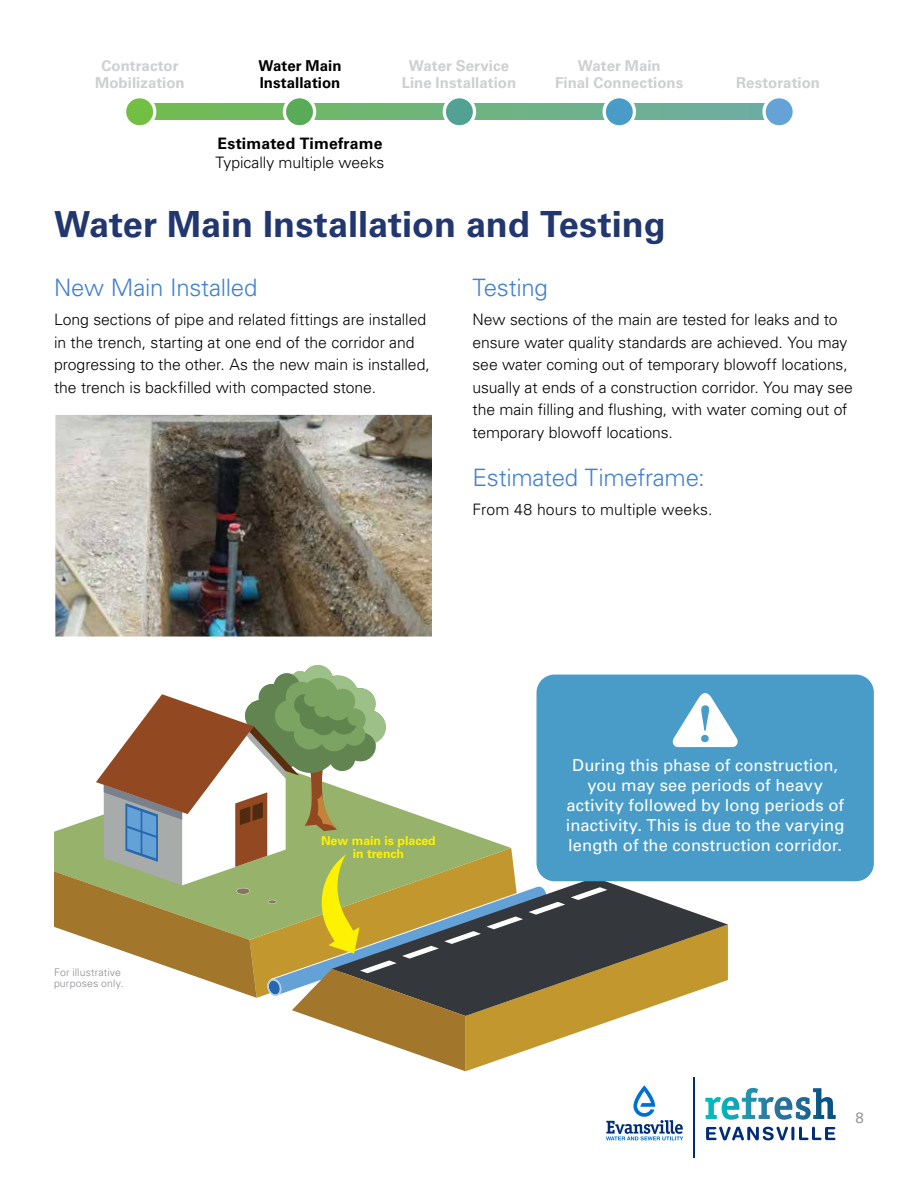
<style>
.page{position:relative;width:918px;height:1188px;background:#fff}
.page>*{position:absolute;margin:0;border:0;box-sizing:border-box;transform-origin:0 0}
.t1{font:700 36px "Univers LT Pro 65";color:#223770}
.t2{font:300 24px "Univers";letter-spacing:-.01em;color:#4381cf}
.t3{font:16.5px/20px "Univers";letter-spacing:.005em;color:#fff;text-align:center}
.t4{font:300 15.75px/22.5px "Univers";letter-spacing:-.005em;color:#000}
.t5{font:700 15.75px "Univers LT Pro 65";letter-spacing:.01em;color:#000}
.t6{font:700 15px/16.5px "Univers LT Pro 65";color:#cdcfd0;text-align:center}
.t7{font:700 15px/16.5px "Univers LT Pro 65";color:#000}
.t8{font:15px "Univers";color:#939598}
.t9{font:700 12.3px/12.3px "Univers LT Pro 65";color:#fff200;text-align:center}
.t10{font:300 10.5px/10.5px "Univers";letter-spacing:.015em;color:#8a8c8e}
</style>
<div class="page">
<svg style="left:706px;top:1127px;width:129px;height:13px"></svg>
<svg style="left:722px;top:1088px;width:114px;height:32px"></svg>
<hr style="left:693px;top:1077px;width:2px;height:81px;background:#002d74">
<svg style="left:606px;top:1085px;width:77px;height:55px"></svg>
<img style="left:55px;top:415px;width:377px;height:222px">
<svg style="left:158px;top:104px;width:603px;height:15px;background:#6fb37c"></svg>
<svg style="left:126px;top:98px;width:32px;height:28px"></svg>
<svg style="left:761px;top:98px;width:32px;height:28px"></svg>
<svg style="left:281px;top:98px;width:37px;height:28px"></svg>
<svg style="left:441px;top:98px;width:37px;height:28px"></svg>
<svg style="left:601px;top:98px;width:37px;height:28px"></svg>
<div style="left:537px;top:675px;width:337px;height:206px;background:#489cc7;border-radius:18px"></div>
<svg style="left:54px;top:665px;width:684px;height:406px"></svg>
<p class="t6" style="left:95px;top:57px;width:91px">Contractor<br>Mobilization</p>
<p class="t7" style="left:259px;top:57px;width:84px">Water Main<br>Installation</p>
<p class="t6" style="left:402px;top:57px;width:116px">Water Service<br>Line Installation</p>
<p class="t6" style="left:555px;top:57px;width:130px">Water Main<br>Final Connections</p>
<p class="t5" style="left:218px;top:132px;width:166px">Estimated Timeframe</p>
<p class="t4" style="left:216px;top:151px;width:170px">Typically multiple weeks</p>
<h1 class="t1" style="left:54px;top:199px;width:613px">Water Main Installation and Testing</h1>
<p class="t6" style="left:736px;top:73px;width:85px">Restoration</p>
<h2 class="t2" style="left:54px;top:273px;width:205px">New Main Installed</h2>
<p class="t4" style="left:54px;top:308px;width:377px">Long sections of pipe and related fittings are installed in the trench, starting at one end of the corridor and progressing to the other. As the new main is installed, the trench is backfilled with compacted stone.</p>
<h2 class="t2" style="left:472px;top:273px;width:77px">Testing</h2>
<p class="t4" style="left:472px;top:308px;width:382px">New sections of the main are tested for leaks and to ensure water quality standards are achieved. You may see water coming out of temporary blowoff locations, usually at ends of a construction corridor. You may see the main filling and flushing, with water coming out of temporary blowoff locations.</p>
<h2 class="t2" style="left:472px;top:463px;width:234px">Estimated Timeframe:</h2>
<p class="t4" style="left:473px;top:498px;width:242px">From 48 hours to multiple weeks.</p>
<p class="t10" style="left:54px;top:967px;width:71px">For illustrative purposes only.</p>
<p class="t9" style="left:321px;top:834px;width:116px">New main is placed in trench</p>
<p class="t3" style="left:566px;top:755px;width:280px">During this phase of construction, you may see periods of heavy activity followed by long periods of inactivity. This is due to the varying length of the construction corridor.</p>
<p class="t8" style="left:856px;top:1108px;width:10px">8</p>
</div>
